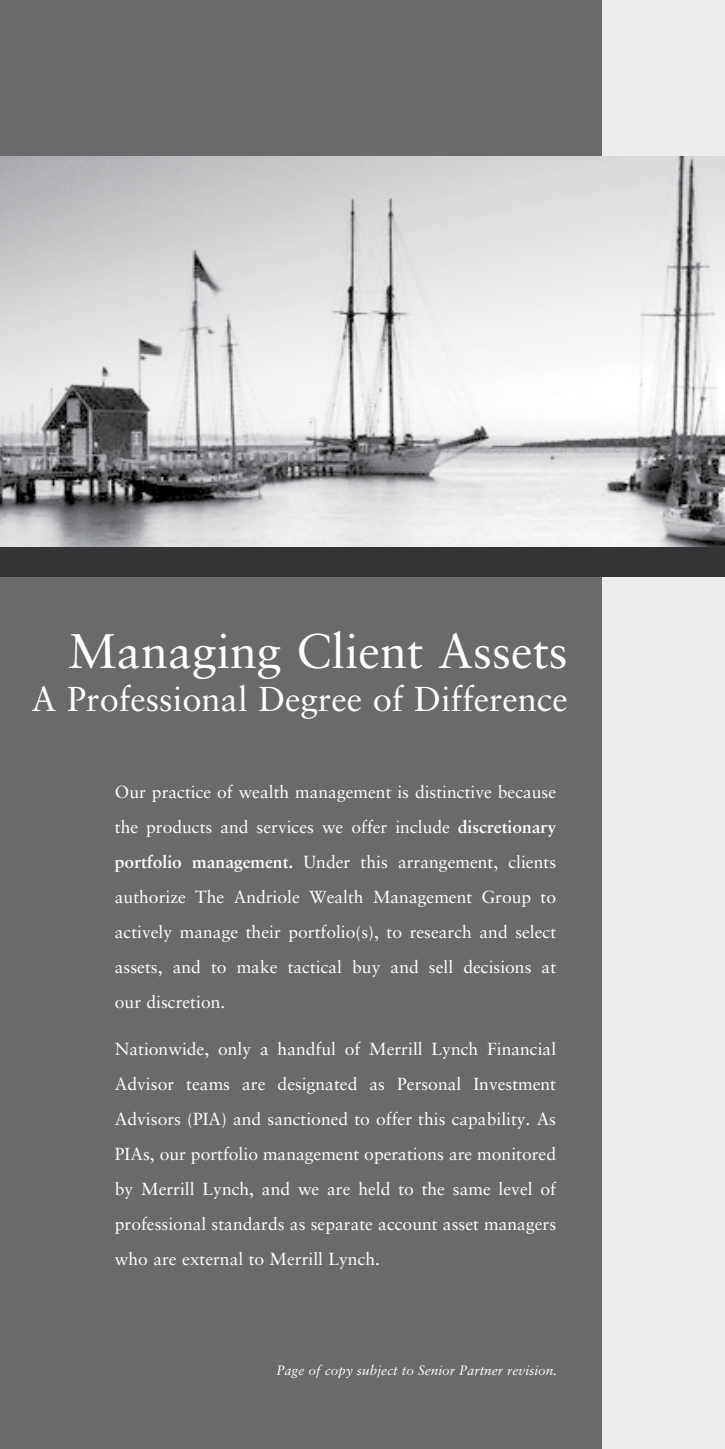
<style>
.page{position:relative;width:725px;height:1449px;background:#fff}
.page>*{position:absolute;margin:0;border:0;box-sizing:border-box;transform-origin:0 0}
.t1{font:48.65px "Sabon";color:#fff}
.t2{font:34.65px "Sabon";color:#fff}
.t3{font:17.5px/35px "Sabon";color:#fff;text-align:justify}
.t4{font:italic 13.65px "Sabon";color:#fff}
.s1{font-weight:700}
</style>
<div class="page">
<div style="left:0;top:0;width:724px;height:1449px;background:#696a6c"></div>
<div style="left:602px;top:0;width:122px;height:1449px;background:#ededee"></div>
<img style="left:0;top:157px;width:724px;height:390px">
<div style="left:0;top:547px;width:724px;height:30px;background:#343335"></div>
<h1 class="t1" style="left:68px;top:622px;width:501px">Managing Client Assets</h1>
<h2 class="t2" style="left:31px;top:678px;width:537px">A Professional Degree of Difference</h2>
<p class="t3" style="left:115px;top:774px;width:443px">Our practice of wealth management is distinctive because the products and services we offer include <span class="s1">discretionary portfolio management.</span> Under this arrangement, clients authorize The Andriole Wealth Management Group to actively manage their portfolio(s), to research and select assets, and to make tactical buy and sell decisions at our discretion.</p>
<p class="t3" style="left:115px;top:1031px;width:443px">Nationwide, only a handful of Merrill Lynch Financial Advisor teams are designated as Personal Investment Advisors (PIA) and sanctioned to offer this capability. As PIAs, our portfolio management operations are monitored by Merrill Lynch, and we are held to the same level of professional standards as separate account asset managers who are external to Merrill Lynch.</p>
<p class="t4" style="left:276px;top:1362px;width:282px">Page of copy subject to Senior Partner revision.</p>
</div>
